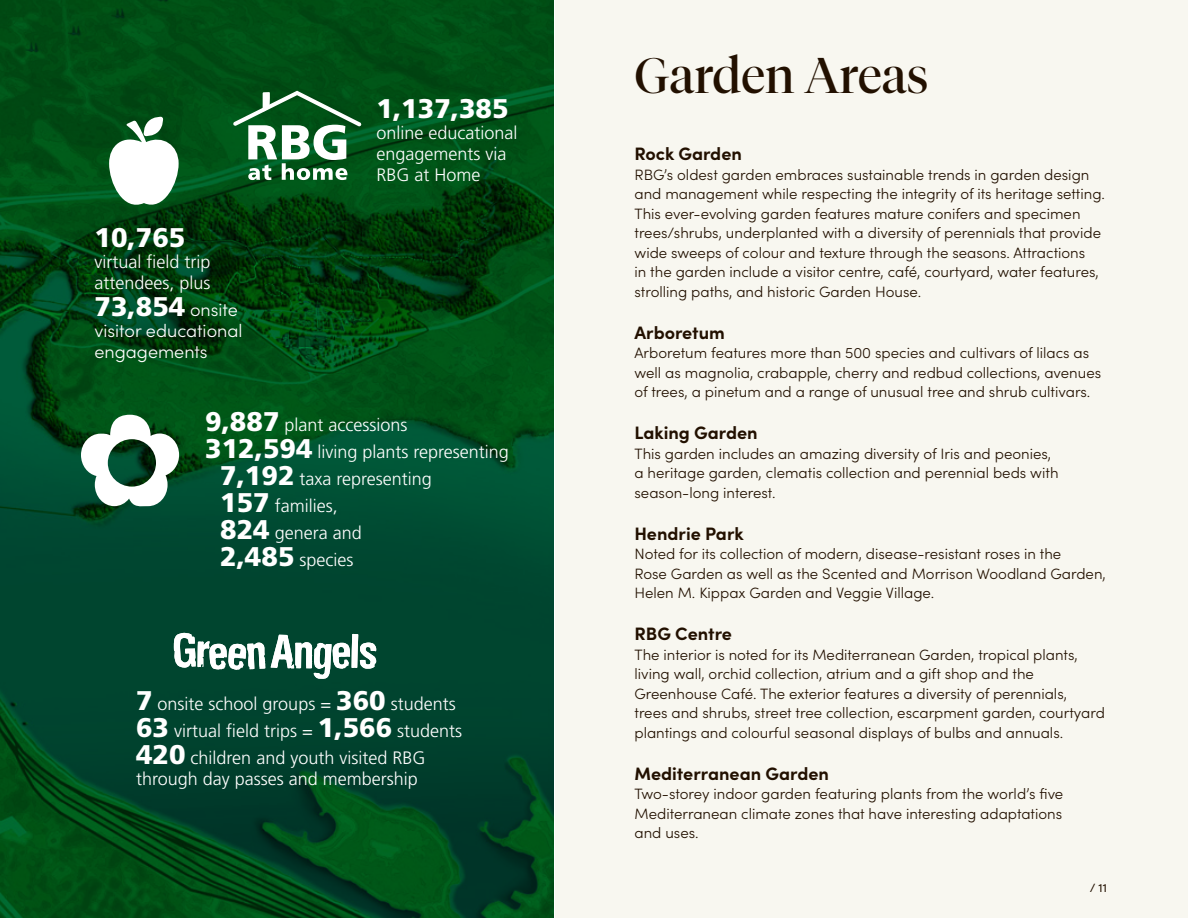
<style>
.page{position:relative;width:1188px;height:918px;background:#fff}
.page>*{position:absolute;margin:0;border:0;box-sizing:border-box;transform-origin:0 0}
.t1{font:49.5px "Tiempos Fine";color:#221000}
.t2{font:900 27px "Frutiger";color:#fff}
.t3{font:300 18px/21px "Frutiger";color:#fff}
.t4{font:700 18px "Sofia Pro";color:#221000}
.t5{font:300 18px/21px "Sofia Pro";color:#fff}
.t6{font:300 15px/19.5px "Sofia Pro";color:#221000}
.t7{font:12px "Sofia Pro";color:#221000}
.s1{font-family:"Sofia Pro";font-weight:300;font-size:18px}
.s2{font-weight:900;font-size:27px}
</style>
<div class="page">
<div style="left:555px;top:0;width:633px;height:918px;background:#f8f7f0"></div>
<img style="left:0;top:0;width:554px;height:918px">
<svg style="left:109px;top:116px;width:70px;height:95px"></svg>
<svg style="left:81px;top:415px;width:98px;height:93px"></svg>
<svg style="left:233px;top:91px;width:129px;height:89px"></svg>
<svg style="left:174px;top:633px;width:91px;height:37px"></svg>
<svg style="left:271px;top:634px;width:105px;height:45px"></svg>
<h2 class="t2" style="left:94px;top:222px;width:92px">10,765</h2>
<p class="t3" style="left:94px;top:252px;width:118px">virtual field trip attendees, plus</p>
<h2 class="t2" style="left:94px;top:291px;width:145px">73,854 <span class="s1">onsite</span></h2>
<p class="t5" style="left:94px;top:319px;width:150px">visitor educational engagements</p>
<h2 class="t2" style="left:376px;top:93px;width:134px">1,137,385</h2>
<p class="t3" style="left:376px;top:123px;width:143px">online educational engagements via<br>RBG at Home</p>
<p class="t3" style="left:205px;top:415px;width:204px"><span class="s2">9,887</span> plant accessions</p>
<p class="t3" style="left:205px;top:442px;width:305px"><span class="s2">312,594</span> living plants representing</p>
<p class="t3" style="left:220px;top:469px;width:213px"><span class="s2">7,192</span> taxa representing</p>
<p class="t3" style="left:220px;top:496px;width:119px"><span class="s2">157</span> families,</p>
<p class="t3" style="left:220px;top:523px;width:143px"><span class="s2">824</span> genera and</p>
<p class="t3" style="left:220px;top:550px;width:135px"><span class="s2">2,485</span> species</p>
<p class="t3" style="left:136px;top:690px;width:328px;line-height:27px"><span class="s2">7</span> onsite school groups = <span class="s2">360</span> students<br><span class="s2">63</span> virtual field trips = <span class="s2">1,566</span> students<br><span class="s2">420</span> children and youth visited RBG</p>
<p class="t3" style="left:136px;top:768px;width:283px">through day passes and membership</p>
<h1 class="t1" style="left:634px;top:46px;width:296px">Garden Areas</h1>
<p class="t4" style="left:634px;top:140px;width:109px">Rock Garden</p>
<p class="t6" style="left:634px;top:164px;width:472px">RBG’s oldest garden embraces sustainable trends in garden design and management while respecting the integrity of its heritage setting.<br>This ever-evolving garden features mature conifers and specimen trees/shrubs, underplanted with a diversity of perennials that provide wide sweeps of colour and texture through the seasons. Attractions<br>in the garden include a visitor centre, café, courtyard, water features, strolling paths, and historic Garden House.</p>
<p class="t4" style="left:634px;top:319px;width:92px">Arboretum</p>
<p class="t6" style="left:634px;top:342px;width:468px">Arboretum features more than 500 species and cultivars of lilacs as well as magnolia, crabapple, cherry and redbud collections, avenues of trees, a pinetum and a range of unusual tree and shrub cultivars.</p>
<p class="t4" style="left:634px;top:419px;width:125px">Laking Garden</p>
<p class="t6" style="left:634px;top:443px;width:426px">This garden includes an amazing diversity of Iris and peonies, a heritage garden, clematis collection and perennial beds with season-long interest.</p>
<p class="t4" style="left:634px;top:520px;width:111px">Hendrie Park</p>
<p class="t6" style="left:634px;top:543px;width:473px">Noted for its collection of modern, disease-resistant roses in the<br>Rose Garden as well as the Scented and Morrison Woodland Garden,<br>Helen M. Kippax Garden and Veggie Village.</p>
<p class="t4" style="left:634px;top:620px;width:99px">RBG Centre</p>
<p class="t6" style="left:634px;top:644px;width:472px">The interior is noted for its Mediterranean Garden, tropical plants, living wall, orchid collection, atrium and a gift shop and the Greenhouse Café. The exterior features a diversity of perennials,<br>trees and shrubs, street tree collection, escarpment garden, courtyard plantings and colourful seasonal displays of bulbs and annuals.</p>
<p class="t4" style="left:634px;top:760px;width:196px">Mediterranean Garden</p>
<p class="t6" style="left:634px;top:783px;width:430px;text-align:justify">Two-storey indoor garden featuring plants from the world’s five Mediterranean climate zones that have interesting adaptations and uses.</p>
<p class="t7" style="left:1090px;top:879px;width:19px">/ 11</p>
</div>
